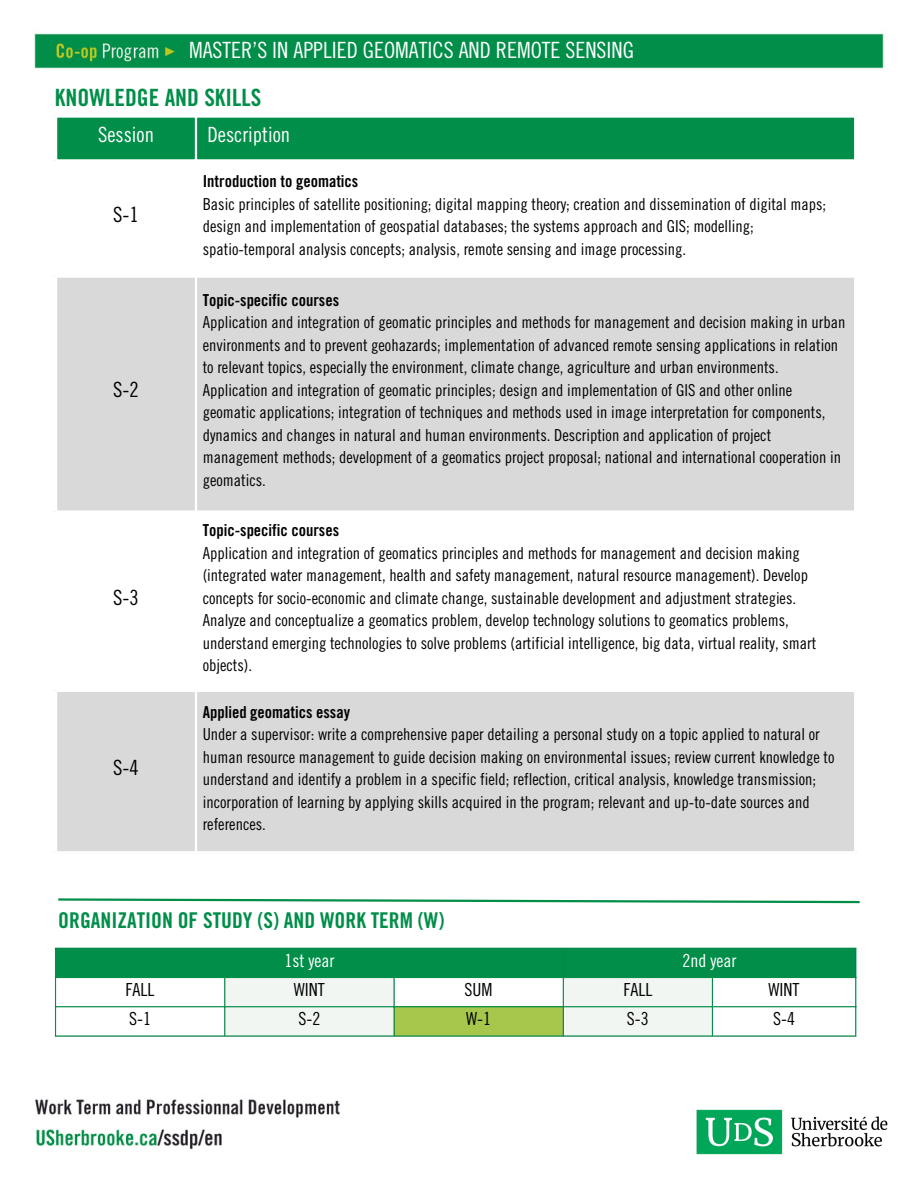
<style>
.page{position:relative;width:918px;height:1188px;background:#fff}
.page>*{position:absolute;margin:0;border:0;box-sizing:border-box;transform-origin:0 0}
.t1{font:23.85px "Trade Gothic LT Std Bd Cn 20";color:#018e49}
.t2{font:22.35px "Trade Gothic LT Std Cn 18";color:#fff}
.t3{font:21.75px "Trade Gothic LT Std Bd Cn 20";color:#018e49}
.t4{font:21px "Trade Gothic LT Std Cn 18";color:#fff}
.t5{font:21px "Trade Gothic LT Std Cn 18";color:#000}
.t6{font:18px "Trade Gothic LT Std Cn 18";color:#000}
.t7{font:18px "Trade Gothic LT Std Cn 18";color:#fff}
.t8{font:16.5px/22.5px "Trade Gothic LT Std Cn 18";color:#000}
.t9{font:16.5px "Trade Gothic LT Std Bd Cn 20";color:#000}
</style>
<div class="page">
<img style="left:34px;top:33px;width:850px;height:1117px">
<div style="left:643px;top:1082px;width:275px;height:106px;background:#fff"></div>
<img style="left:696px;top:1109px;width:192px;height:46px">
<div style="left:343px;top:1092px;width:286px;height:30px;background:#fff"></div>
<div style="left:57px;top:118px;width:797px;height:41px;background:#018e49"></div>
<div style="left:57px;top:278px;width:797px;height:573px;background:#d9d9d9"></div>
<svg style="left:57px;top:513px;width:797px;height:177px"></svg>
<hr style="left:55px;top:118px;width:2px;height:733px;background:#fff">
<hr style="left:195px;top:118px;width:2px;height:733px;background:#fff">
<hr style="left:854px;top:118px;width:2px;height:733px;background:#fff">
<hr style="left:55px;top:115px;width:801px;height:3px;background:#fff">
<hr style="left:55px;top:159px;width:801px;height:3px;background:#fff">
<hr style="left:55px;top:275px;width:801px;height:3px;background:#fff">
<hr style="left:55px;top:510px;width:801px;height:3px;background:#fff">
<hr style="left:55px;top:690px;width:801px;height:2px;background:#fff">
<hr style="left:55px;top:851px;width:801px;height:2px;background:#fff">
<svg style="left:56px;top:897px;width:806px;height:7px"></svg>
<svg style="left:56px;top:949px;width:799px;height:86px"></svg>
<div style="left:394px;top:1006px;width:170px;height:30px;background:#a6c74b"></div>
<hr style="left:55px;top:949px;width:1px;height:86px;background:#018e49">
<hr style="left:224px;top:978px;width:1px;height:57px;background:#018e49">
<hr style="left:393px;top:978px;width:2px;height:57px;background:#018e49">
<hr style="left:563px;top:949px;width:1px;height:86px;background:#018e49">
<hr style="left:712px;top:978px;width:1px;height:57px;background:#018e49">
<hr style="left:855px;top:949px;width:1px;height:86px;background:#018e49">
<hr style="left:55px;top:948px;width:801px;height:1px;background:#018e49">
<hr style="left:55px;top:977px;width:801px;height:1px;background:#018e49">
<hr style="left:55px;top:1006px;width:801px;height:1px;background:#018e49">
<hr style="left:55px;top:1035px;width:801px;height:2px;background:#018e49">
<p class="t2" style="left:189px;top:42px;width:446px">MASTER’S IN APPLIED GEOMATICS AND REMOTE SENSING</p>
<p class="t1" style="left:55px;top:89px;width:208px">KNOWLEDGE AND SKILLS</p>
<p class="t4" style="left:98px;top:127px;width:57px">Session</p>
<p class="t4" style="left:207px;top:127px;width:84px">Description</p>
<p class="t5" style="left:113px;top:207px;width:27px">S-1</p>
<p class="t5" style="left:113px;top:382px;width:27px">S-2</p>
<p class="t5" style="left:113px;top:590px;width:27px">S-3</p>
<p class="t5" style="left:113px;top:760px;width:27px">S-4</p>
<p class="t9" style="left:203px;top:175px;width:157px">Introduction to geomatics</p>
<p class="t8" style="left:203px;top:195px;width:625px">Basic principles of satellite positioning; digital mapping theory; creation and dissemination of digital maps; design and implementation of geospatial databases; the systems approach and GIS; modelling; spatio‑temporal analysis concepts; analysis, remote sensing and image processing.</p>
<p class="t9" style="left:203px;top:294px;width:138px">Topic-specific courses</p>
<p class="t8" style="left:203px;top:313px;width:644px">Application and integration of geomatic principles and methods for management and decision making in urban environments and to prevent geohazards; implementation of advanced remote sensing applications in relation to relevant topics, especially the environment, climate change, agriculture and urban environments.</p>
<p class="t8" style="left:203px;top:381px;width:640px">Application and integration of geomatic principles; design and implementation of GIS and other online geomatic applications; integration of techniques and methods used in image interpretation for components, dynamics and changes in natural and human environments. Description and application of project management methods; development of a geomatics project proposal; national and international cooperation in geomatics.</p>
<p class="t9" style="left:203px;top:524px;width:138px">Topic-specific courses</p>
<p class="t8" style="left:203px;top:544px;width:607px">Application and integration of geomatics principles and methods for management and decision making (integrated water management, health and safety management, natural resource management). Develop concepts for socio‑economic and climate change, sustainable development and adjustment strategies.</p>
<p class="t8" style="left:203px;top:611px;width:615px">Analyze and conceptualize a geomatics problem, develop technology solutions to geomatics problems, understand emerging technologies to solve problems (artificial intelligence, big data, virtual reality, smart objects).</p>
<p class="t9" style="left:203px;top:706px;width:149px">Applied geomatics essay</p>
<p class="t8" style="left:203px;top:726px;width:633px">Under a supervisor: write a comprehensive paper detailing a personal study on a topic applied to natural or human resource management to guide decision making on environmental issues; review current knowledge to understand and identify a problem in a specific field; reflection, critical analysis, knowledge transmission; incorporation of learning by applying skills acquired in the program; relevant and up-to-date sources and references.</p>
<p class="t3" style="left:58px;top:913px;width:388px">ORGANIZATION OF STUDY (S) AND WORK TERM (W)</p>
<p class="t7" style="left:284px;top:954px;width:51px">1st year</p>
<p class="t7" style="left:683px;top:954px;width:55px">2nd year</p>
<p class="t6" style="left:126px;top:983px;width:30px">FALL</p>
<p class="t6" style="left:294px;top:983px;width:32px">WINT</p>
<p class="t6" style="left:465px;top:983px;width:29px">SUM</p>
<p class="t6" style="left:623px;top:983px;width:30px">FALL</p>
<p class="t6" style="left:769px;top:983px;width:32px">WINT</p>
<p class="t6" style="left:129px;top:1012px;width:23px">S-1</p>
<p class="t6" style="left:298px;top:1012px;width:23px">S-2</p>
<p class="t6" style="left:466px;top:1012px;width:26px">W-1</p>
<p class="t6" style="left:627px;top:1012px;width:23px">S-3</p>
<p class="t6" style="left:773px;top:1012px;width:23px">S-4</p>
</div>
